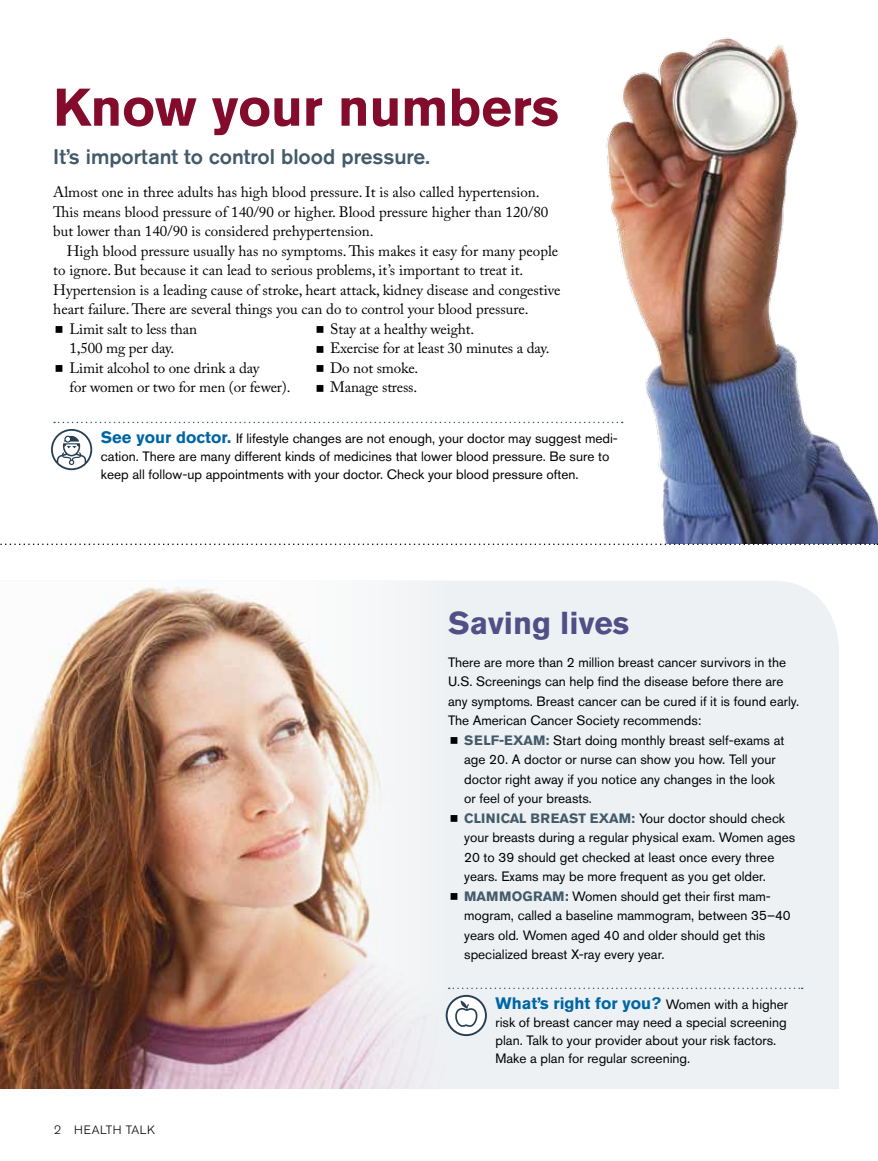
<style>
.page{position:relative;width:878px;height:1161px;background:#fff}
.page>*{position:absolute;margin:0;border:0;box-sizing:border-box;transform-origin:0 0}
.t1{font:700 52.5px "Akzidenz Grotesk BE";color:#830b2c}
.t2{font:700 31.5px "Akzidenz Grotesk BE";color:#524e86}
.t3{font:500 21px "Akzidenz Grotesk BE";color:#425a69}
.t4{font:700 16.5px "Akzidenz Grotesk BE";color:#0065a4}
.t5{font:15px/19.5px "Adobe Caslon Pro";color:#000}
.t6{font:13.5px/19.5px "Akzidenz Grotesk BE";color:#000}
.t7{font:300 12px "Akzidenz Grotesk BE";letter-spacing:.05em;color:#000}
.s1{font-weight:700;font-size:16.5px;color:#0065a4}
.s2{font-weight:700;color:#425a69}
.s3{font-weight:400;font-size:13.5px;color:#000}
</style>
<div class="page">
<div style="left:449px;top:581px;width:389px;height:508px;background:#eef1f3"></div>
<img style="left:0;top:581px;width:449px;height:508px">
<img style="left:575px;top:37px;width:303px;height:507px">
<svg style="left:0;top:544px;width:878px;height:1px"></svg>
<svg style="left:448px;top:988px;width:354px;height:1px"></svg>
<svg style="left:445px;top:995px;width:42px;height:41px"></svg>
<svg style="left:54px;top:422px;width:568px;height:1px"></svg>
<svg style="left:51px;top:429px;width:41px;height:41px"></svg>
<svg style="left:450px;top:737px;width:7px;height:7px"></svg>
<svg style="left:450px;top:815px;width:7px;height:7px"></svg>
<svg style="left:450px;top:893px;width:7px;height:7px"></svg>
<h1 class="t1" style="left:53px;top:77px;width:507px">Know your numbers</h1>
<h3 class="t3" style="left:53px;top:144px;width:378px">It’s important to control blood pressure.</h3>
<p class="t5" style="left:53px;top:182px;width:496px">Almost one in three adults has high blood pressure. It is also called hypertension.<br>This means blood pressure of 140/90 or higher. Blood pressure higher than 120/80 but lower than 140/90 is considered prehypertension.</p>
<p class="t5" style="left:67px;top:241px;width:493px">High blood pressure usually has no symptoms. This makes it easy for many people</p>
<p class="t5" style="left:53px;top:260px;width:471px">to ignore. But because it can lead to serious problems, it’s important to treat it.</p>
<p class="t5" style="left:53px;top:280px;width:508px">Hypertension is a leading cause of stroke, heart attack, kidney disease and congestive</p>
<p class="t5" style="left:53px;top:299px;width:476px">heart failure. There are several things you can do to control your blood pressure.</p>
<p class="t5" style="left:69px;top:319px;width:129px">Limit salt to less than</p>
<p class="t5" style="left:69px;top:338px;width:106px">1,500 mg per day.</p>
<p class="t5" style="left:69px;top:358px;width:191px">Limit alcohol to one drink a day</p>
<p class="t5" style="left:69px;top:377px;width:222px">for women or two for men (or fewer).</p>
<p class="t5" style="left:330px;top:319px;width:221px">Stay at a healthy weight.<br>Exercise for at least 30 minutes a day.<br>Do not smoke.<br>Manage stress.</p>
<p class="t6" style="left:101px;top:429px;width:518px;line-height:18px"><span class="s1">See your doctor.</span> If lifestyle changes are not enough, your doctor may suggest medi&shy;cation. There are many different kinds of medicines that lower blood pressure. Be sure to keep all follow-up appointments with your doctor. Check your blood pressure often.</p>
<h2 class="t2" style="left:448px;top:604px;width:183px">Saving lives</h2>
<p class="t6" style="left:448px;top:652px;width:353px">There are more than 2 million breast cancer survivors in the U.S. Screenings can help find the disease before there are any symptoms. Breast cancer can be cured if it is found early.<br>The American Cancer Society recommends:</p>
<p class="t6" style="left:464px;top:730px;width:332px"><span class="s2">SE LF-EXAM:</span> Start doing monthly breast self-exams at age 20. A doctor or nurse can show you how. Tell your doctor right away if you notice any changes in the look<br>or feel of your breasts.<br><span class="s2">CLIN ICAL BREAST EXAM:</span> Your doctor should check your breasts during a regular physical exam. Women ages 20 to 39 should get checked at least once every three years. Exams may be more frequent as you get older.<br><span class="s2">MAMMOGRAM:</span> Women should get their first mam&shy;mogram, called a baseline mammogram, between 35–40 years old. Women aged 40 and older should get this specialized breast X-ray every year.</p>
<p class="t7" style="left:54px;top:1123px;width:103px">2 HEALTH TALK</p>
<p class="t4" style="left:495px;top:993px;width:294px">What’s right for you? <span class="s3">Women with a higher</span></p>
<p class="t6" style="left:495px;top:1013px;width:293px;line-height:18px">risk of breast cancer may need a special screening plan. Talk to your provider about your risk factors.<br>Make a plan for regular screening.</p>
</div>
